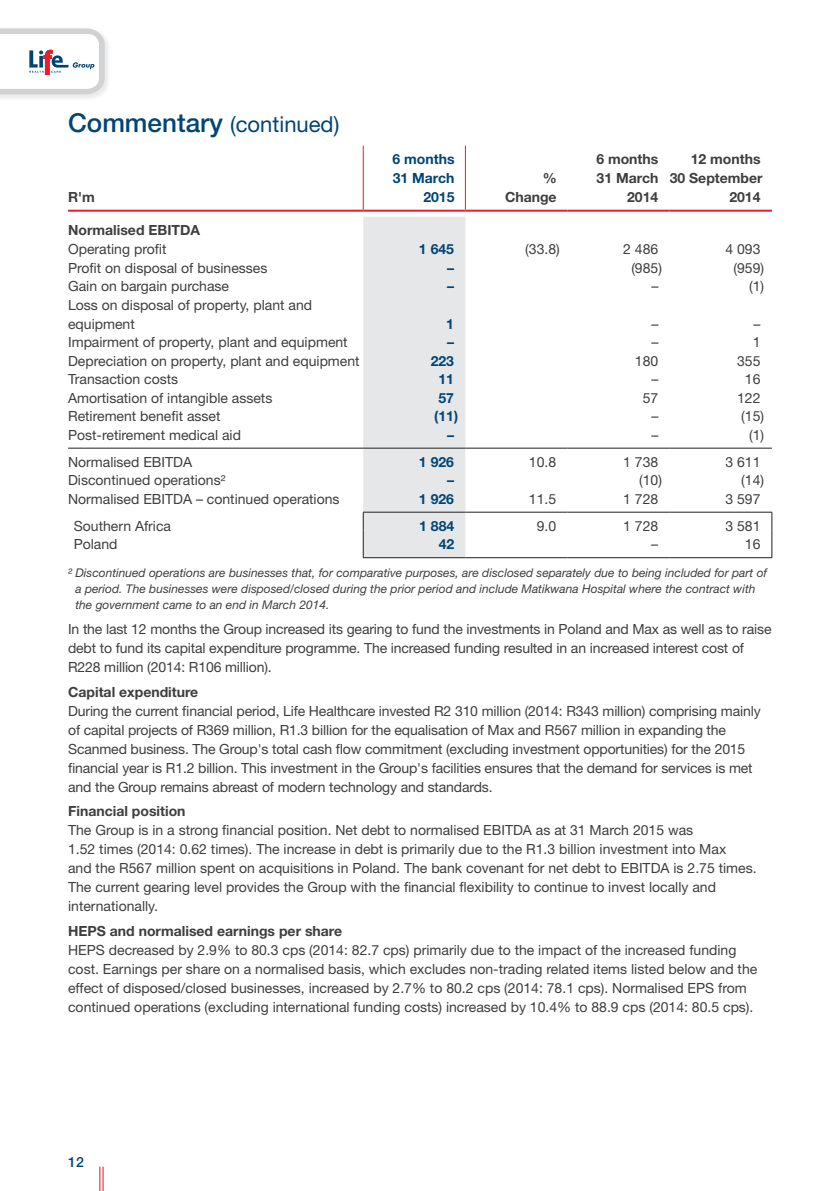
<style>
.page{position:relative;width:840px;height:1191px;background:#fff}
.page>*{position:absolute;margin:0;border:0;box-sizing:border-box;transform-origin:0 0}
.t1{font:22px "Helvetica Neue LT Std";color:#004577}
.t2{font:14px/19px "Helvetica Neue LT Std";color:#3e3e3f}
.t3{font:700 14px/19px "Helvetica Neue LT Std";color:#3e3e3f;text-align:right}
.t4{font:700 14px/19px "Helvetica Neue LT Std";color:#004577;text-align:right}
.t5{font:500 14px "Helvetica Neue LT Std";color:#004577}
.t6{font:italic 12px/16px "Helvetica Neue LT Std";color:#3e3e3f}
.s1{font-weight:500;font-size:26px}
</style>
<div class="page">
<svg style="left:99px;top:1166px;width:4px;height:25px"></svg>
<div style="left:0;top:27px;width:111px;height:74px;background:#231f20;opacity:.1"></div>
<svg style="left:0;top:28px;width:105px;height:66px"></svg>
<hr style="left:68px;top:210px;width:295px;height:2px;background:#ee1b2c">
<hr style="left:363px;top:210px;width:102px;height:2px;background:#ee1b2c">
<hr style="left:465px;top:210px;width:102px;height:2px;background:#ee1b2c">
<hr style="left:567px;top:210px;width:102px;height:2px;background:#ee1b2c">
<hr style="left:669px;top:210px;width:102px;height:2px;background:#ee1b2c">
<hr style="left:362px;top:146px;width:1px;height:64px;background:#ee1b2c">
<hr style="left:464px;top:146px;width:1px;height:64px;background:#ee1b2c">
<hr style="left:68px;top:448px;width:295px;height:1px;background:#231f20">
<hr style="left:465px;top:448px;width:102px;height:1px;background:#231f20">
<hr style="left:567px;top:448px;width:102px;height:1px;background:#231f20">
<hr style="left:669px;top:448px;width:102px;height:1px;background:#231f20">
<hr style="left:465px;top:512px;width:102px;height:1px;background:#231f20">
<hr style="left:567px;top:512px;width:102px;height:1px;background:#231f20">
<hr style="left:669px;top:512px;width:102px;height:1px;background:#231f20">
<div style="left:362px;top:217px;width:103px;height:340px;background:#e6e7e9"></div>
<svg style="left:771px;top:512px;width:1px;height:45px"></svg>
<hr style="left:363px;top:557px;width:102px;height:1px;background:#231f20">
<hr style="left:465px;top:557px;width:102px;height:1px;background:#231f20">
<hr style="left:567px;top:557px;width:102px;height:1px;background:#231f20">
<hr style="left:669px;top:557px;width:102px;height:1px;background:#231f20">
<h1 class="t1" style="left:68px;top:111px;width:273px"><span class="s1">Commentary</span> (continued)</h1>
<p class="t3" style="left:68px;top:187px;width:28px">R'm</p>
<p class="t4" style="left:392px;top:149px;width:63px">6 months<br>31 March<br>2015</p>
<p class="t3" style="left:504px;top:168px;width:53px">%<br>Change</p>
<p class="t3" style="left:596px;top:149px;width:63px">6 months<br>31 March<br>2014</p>
<p class="t3" style="left:669px;top:149px;width:94px">12 months<br>30 September<br>2014</p>
<p class="t3" style="left:68px;top:220px;width:133px">Normalised EBITDA</p>
<p class="t2" style="left:68px;top:239px;width:100px">Operating profit</p>
<p class="t4" style="left:419px;top:239px;width:37px">1 645</p>
<p class="t2" style="left:525px;top:239px;width:36px">(33.8)</p>
<p class="t2" style="left:623px;top:239px;width:37px">2 486</p>
<p class="t2" style="left:725px;top:239px;width:37px">4 093</p>
<p class="t2" style="left:68px;top:258px;width:201px">Profit on disposal of businesses</p>
<p class="t4" style="left:447px;top:258px;width:8px">–</p>
<p class="t2" style="left:631px;top:258px;width:32px">(985)</p>
<p class="t2" style="left:733px;top:258px;width:32px">(959)</p>
<p class="t2" style="left:68px;top:276px;width:162px">Gain on bargain purchase</p>
<p class="t4" style="left:447px;top:276px;width:8px">–</p>
<p class="t2" style="left:651px;top:276px;width:8px">–</p>
<p class="t2" style="left:748px;top:276px;width:17px">(1)</p>
<p class="t2" style="left:68px;top:295px;width:245px">Loss on disposal of property, plant and equipment</p>
<p class="t4" style="left:446px;top:314px;width:9px">1</p>
<p class="t2" style="left:651px;top:314px;width:8px">–</p>
<p class="t2" style="left:753px;top:314px;width:8px">–</p>
<p class="t2" style="left:68px;top:332px;width:281px">Impairment of property, plant and equipment</p>
<p class="t4" style="left:447px;top:332px;width:8px">–</p>
<p class="t2" style="left:651px;top:332px;width:8px">–</p>
<p class="t2" style="left:752px;top:332px;width:9px">1</p>
<p class="t2" style="left:68px;top:351px;width:293px">Depreciation on property, plant and equipment</p>
<p class="t4" style="left:430px;top:351px;width:25px">223</p>
<p class="t2" style="left:634px;top:351px;width:25px">180</p>
<p class="t2" style="left:736px;top:351px;width:25px">355</p>
<p class="t2" style="left:68px;top:369px;width:111px">Transaction costs</p>
<p class="t4" style="left:438px;top:369px;width:17px">11</p>
<p class="t2" style="left:651px;top:369px;width:8px">–</p>
<p class="t2" style="left:744px;top:369px;width:17px">16</p>
<p class="t2" style="left:68px;top:388px;width:206px">Amortisation of intangible assets</p>
<p class="t4" style="left:438px;top:388px;width:17px">57</p>
<p class="t2" style="left:642px;top:388px;width:17px">57</p>
<p class="t2" style="left:736px;top:388px;width:25px">122</p>
<p class="t2" style="left:68px;top:406px;width:154px">Retirement benefit asset</p>
<p class="t4" style="left:434px;top:406px;width:25px">(11)</p>
<p class="t2" style="left:651px;top:406px;width:8px">–</p>
<p class="t2" style="left:740px;top:406px;width:24px">(15)</p>
<p class="t2" style="left:68px;top:425px;width:174px">Post-retirement medical aid</p>
<p class="t4" style="left:447px;top:425px;width:8px">–</p>
<p class="t2" style="left:651px;top:425px;width:8px">–</p>
<p class="t2" style="left:748px;top:425px;width:17px">(1)</p>
<p class="t2" style="left:68px;top:452px;width:125px">Normalised EBITDA</p>
<p class="t4" style="left:419px;top:452px;width:37px">1 926</p>
<p class="t2" style="left:528px;top:452px;width:29px">10.8</p>
<p class="t2" style="left:623px;top:452px;width:37px">1 738</p>
<p class="t2" style="left:725px;top:452px;width:37px">3 611</p>
<p class="t2" style="left:68px;top:470px;width:159px">Discontinued operations²</p>
<p class="t4" style="left:447px;top:470px;width:8px">–</p>
<p class="t2" style="left:638px;top:470px;width:24px">(10)</p>
<p class="t2" style="left:740px;top:470px;width:24px">(14)</p>
<p class="t2" style="left:68px;top:489px;width:273px">Normalised EBITDA – continued operations</p>
<p class="t4" style="left:419px;top:489px;width:37px">1 926</p>
<p class="t2" style="left:528px;top:489px;width:29px">11.5</p>
<p class="t2" style="left:623px;top:489px;width:37px">1 728</p>
<p class="t2" style="left:725px;top:489px;width:37px">3 597</p>
<p class="t2" style="left:74px;top:516px;width:99px">Southern Africa</p>
<p class="t4" style="left:419px;top:516px;width:37px">1 884</p>
<p class="t2" style="left:536px;top:516px;width:21px">9.0</p>
<p class="t2" style="left:623px;top:516px;width:37px">1 728</p>
<p class="t2" style="left:725px;top:516px;width:37px">3 581</p>
<p class="t2" style="left:74px;top:534px;width:45px">Poland</p>
<p class="t4" style="left:438px;top:534px;width:17px">42</p>
<p class="t2" style="left:651px;top:534px;width:8px">–</p>
<p class="t2" style="left:744px;top:534px;width:17px">16</p>
<p class="t6" style="left:75px;top:565px;width:692px;text-indent:-7px">² Discontinued operations are businesses that, for comparative purposes, are disclosed separately due to being included for part of a period. The businesses were disposed/closed during the prior period and include Matikwana Hospital where the contract with the government came to an end in March 2014.</p>
<p class="t2" style="left:68px;top:619px;width:704px">In the last 12 months the Group increased its gearing to fund the investments in Poland and Max as well as to raise debt to fund its capital expenditure programme. The increased funding resulted in an increased interest cost of<br>R228 million (2014: R106 million).</p>
<p class="t3" style="left:68px;top:682px;width:132px">Capital expenditure</p>
<p class="t2" style="left:68px;top:701px;width:693px">During the current financial period, Life Healthcare invested R2 310 million (2014: R343 million) comprising mainly of capital projects of R369 million, R1.3 billion for the equalisation of Max and R567 million in expanding the Scanmed business. The Group's total cash flow commitment (excluding investment opportunities) for the 2015 financial year is R1.2 billion. This investment in the Group's facilities ensures that the demand for services is met and the Group remains abreast of modern technology and standards.</p>
<p class="t3" style="left:68px;top:801px;width:119px">Financial position</p>
<p class="t2" style="left:68px;top:820px;width:689px">The Group is in a strong financial position. Net debt to normalised EBITDA as at 31 March 2015 was<br>1.52 times (2014: 0.62 times). The increase in debt is primarily due to the R1.3 billion investment into Max<br>and the R567 million spent on acquisitions in Poland. The bank covenant for net debt to EBITDA is 2.75 times.<br>The current gearing level provides the Group with the financial flexibility to continue to invest locally and internationally.</p>
<p class="t3" style="left:68px;top:921px;width:275px">HEPS and normalised earnings per share</p>
<p class="t2" style="left:68px;top:940px;width:690px">HEPS decreased by 2.9% to 80.3 cps (2014: 82.7 cps) primarily due to the impact of the increased funding cost. Earnings per share on a normalised basis, which excludes non-trading related items listed below and the effect of disposed/closed businesses, increased by 2.7% to 80.2 cps (2014: 78.1 cps). Normalised EPS from continued operations (excluding international funding costs) increased by 10.4% to 88.9 cps (2014: 80.5 cps).</p>
<p class="t5" style="left:68px;top:1153px;width:17px">12</p>
</div>
